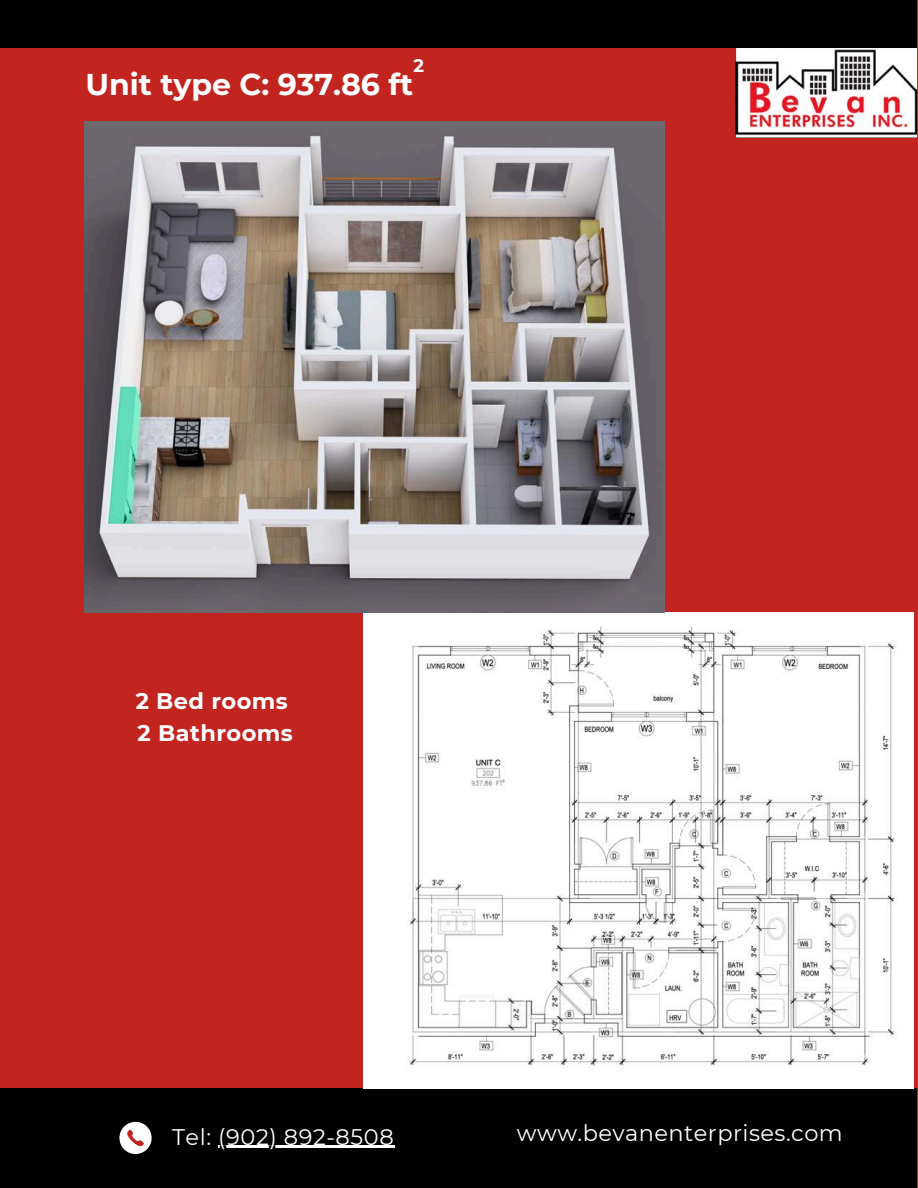
<style>
.page{position:relative;width:918px;height:1188px;background:#c22520}
.page>*{position:absolute;margin:0;border:0;box-sizing:border-box;transform-origin:0 0}
.t1{font:700 30px "Montserrat";color:#fff}
.t2{font:22.5px "Montserrat";letter-spacing:.02em;color:#fff}
.t3{font:700 22.5px/32.7px "Montserrat";letter-spacing:.02em;color:#fff}
.t4{font:700 18px "Montserrat";color:#fff}
</style>
<div class="page">
<div style="left:0;top:1088px;width:917px;height:100px;background:#000"></div>
<hr style="left:218px;top:1146px;width:176px;height:2px;background:#fff">
<svg style="left:119px;top:1122px;width:33px;height:32px"></svg>
<img style="left:364px;top:613px;width:550px;height:475px">
<img style="left:735px;top:47px;width:182px;height:90px">
<img style="left:84px;top:121px;width:581px;height:492px">
<div style="left:0;top:0;width:917px;height:47px;background:#000"></div>
<p class="t4" style="left:413px;top:54px;width:12px">2</p>
<p class="t1" style="left:85px;top:66px;width:329px">Unit type C: 937.86 ft</p>
<p class="t3" style="left:136px;top:684px;width:159px">2 Bed rooms<br>2 Bathrooms</p>
<p class="t2" style="left:172px;top:1123px;width:223px">Tel: (902) 892-8508</p>
<p class="t2" style="left:517px;top:1119px;width:327px">www.bevanenterprises.com</p>
</div>
